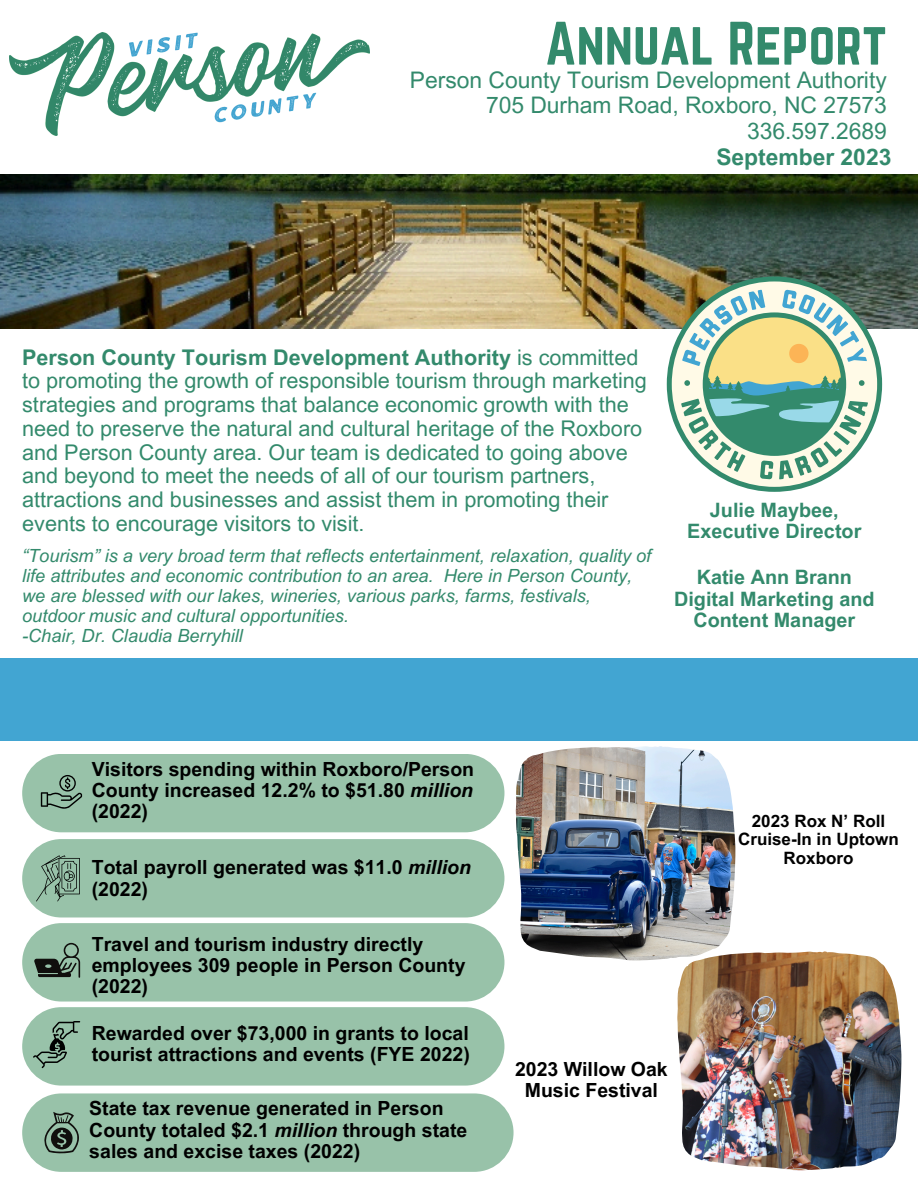
<style>
.page{position:relative;width:918px;height:1188px;background:#fff}
.page>*{position:absolute;margin:0;border:0;box-sizing:border-box;transform-origin:0 0}
.t1{font:53.55px "Norwester";color:#338a6c}
.t2{font:22.8px/25.8px "Arial MT Pro";color:#338a6c;text-align:right}
.t3{font:700 22.8px "Arial MT Pro";color:#338a6c}
.t4{font:21.6px/23.7px "Arial MT Pro";color:#338a6c}
.t5{font:700 19.8px/21.9px "Arial MT Pro";color:#338a6c;text-align:center}
.t6{font:700 19.5px/21.3px "Arial MT Pro";color:#000}
.t7{font:italic 18.15px/20.1px "Arial MT Pro";color:#338a6c}
.t8{font:700 17.1px/18.6px "Arial MT Pro";color:#000;text-align:center}
.s1{font-weight:700}
.s2{font-style:italic}
</style>
<div class="page">
<img style="left:9px;top:32px;width:360px;height:104px">
<img style="left:0;top:175px;width:918px;height:154px">
<div style="left:0;top:658px;width:918px;height:82px;background:#42a5d2"></div>
<div style="left:22px;top:754px;width:482px;height:78px;background:#98c2a9;border-radius:39px"></div>
<div style="left:22px;top:839px;width:482px;height:78px;background:#98c2a9;border-radius:39px"></div>
<div style="left:22px;top:923px;width:482px;height:79px;background:#98c2a9;border-radius:39px"></div>
<div style="left:22px;top:1007px;width:482px;height:79px;background:#98c2a9;border-radius:39px"></div>
<div style="left:22px;top:1093px;width:492px;height:79px;background:#98c2a9;border-radius:39px"></div>
<svg style="left:34px;top:943px;width:46px;height:35px"></svg>
<svg style="left:41px;top:775px;width:41px;height:34px"></svg>
<svg style="left:33px;top:1021px;width:47px;height:47px"></svg>
<svg style="left:44px;top:1112px;width:35px;height:41px"></svg>
<svg style="left:36px;top:855px;width:44px;height:46px"></svg>
<svg style="left:667px;top:276px;width:215px;height:216px"></svg>
<svg style="left:681px;top:290px;width:187px;height:189px;background:#a8c5a8"></svg>
<img style="left:516px;top:746px;width:219px;height:214px">
<img style="left:677px;top:951px;width:224px;height:219px">
<p class="t1" style="left:545px;top:11px;width:343px">Annual Report</p>
<h2 class="t2" style="left:410px;top:70px;width:478px">Person County Tourism Development Authority<br>705 Durham Road, Roxboro, NC 27573<br>336.597.2689</h2>
<h4 class="t3" style="left:716px;top:149px;width:177px">September 2023</h4>
<p class="t4" style="left:22px;top:348px;width:626px"><span class="s1">Person County Tourism Development Authority</span> is committed to promoting the growth of responsible tourism through marketing strategies and programs that balance economic growth with the need to preserve the natural and cultural heritage of the Roxboro and Person County area. Our team is dedicated to going above and beyond to meet the needs of all of our tourism partners, attractions and businesses and assist them in promoting their events to encourage visitors to visit.</p>
<p class="t7" style="left:22px;top:548px;width:631px">“Tourism” is a very broad term that reflects entertainment, relaxation, quality of life attributes and economic contribution to an area. Here in Person County, we are blessed with our lakes, wineries, various parks, farms, festivals, outdoor music and cultural opportunities.<br>-Chair, Dr. Claudia Berryhill</p>
<h3 class="t5" style="left:687px;top:501px;width:176px">Julie Maybee,<br>Executive Director</h3>
<h4 class="t5" style="left:674px;top:568px;width:202px">Katie Ann Brann<br>Digital Marketing and<br>Content Manager</h4>
<h4 class="t6" style="left:92px;top:761px;width:384px;text-align:justify">Visitors spending within Roxboro/Person County increased 12.2% to $51.80 <span class="s2">million </span>(2022)</h4>
<p class="t6" style="left:92px;top:859px;width:381px">Total payroll generated was $11.0 <span class="s2">million </span>(2022)</p>
<p class="t8" style="left:738px;top:814px;width:162px">2023 Rox N’ Roll<br>Cruise-In in Uptown<br>Roxboro</p>
<h4 class="t6" style="left:92px;top:936px;width:375px">Travel and tourism industry directly employees 309 people in Person County (2022)</h4>
<h5 class="t6" style="left:92px;top:1025px;width:380px">Rewarded over $73,000 in grants to local tourist attractions and events (FYE 2022)</h5>
<p class="t6" style="left:89px;top:1100px;width:380px">State tax revenue generated in Person<br>County totaled $2.1 <span class="s2">million</span> through state sales and excise taxes (2022)</p>
<h4 class="t6" style="left:515px;top:1061px;width:154px;text-align:center">2023 Willow Oak<br>Music Festival</h4>
</div>
